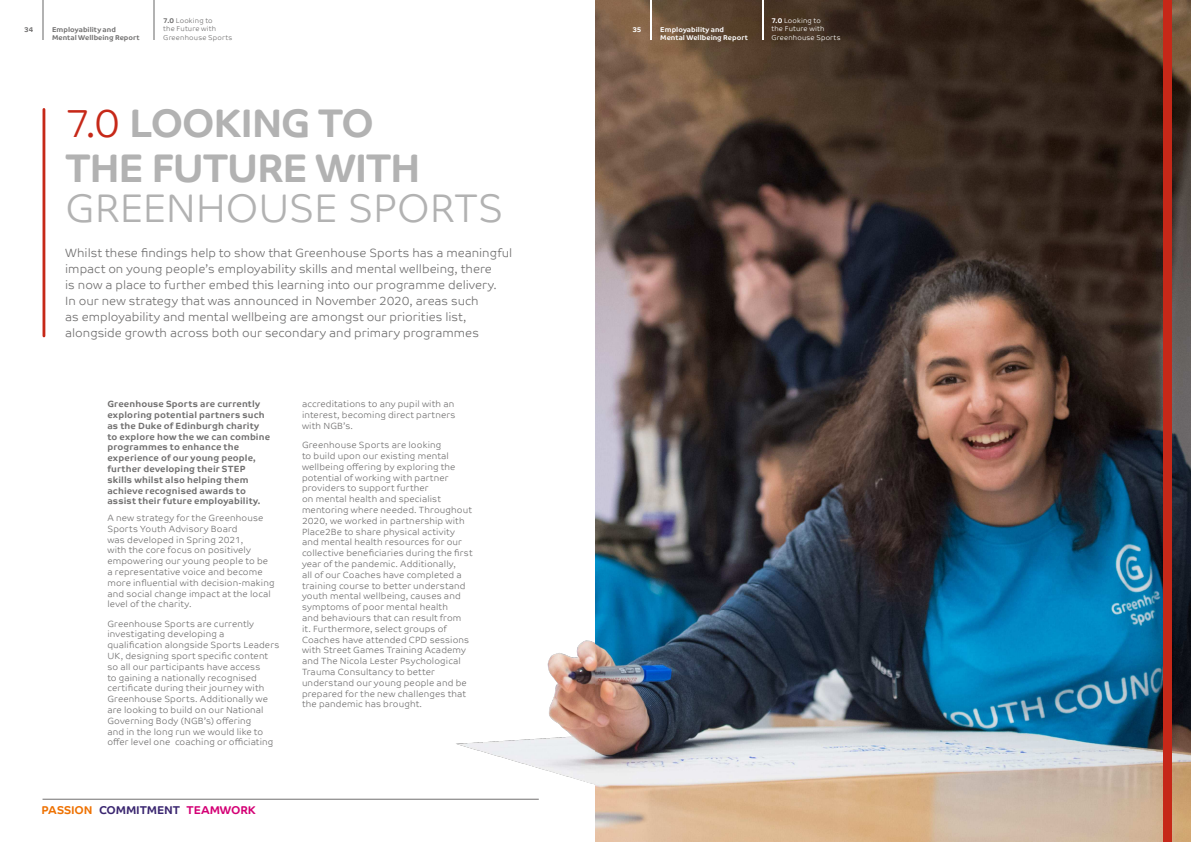
<style>
.page{position:relative;width:1191px;height:842px;background:#fff}
.page>*{position:absolute;margin:0;border:0;box-sizing:border-box;transform-origin:0 0}
.t1{font:700 40px/44px "Co Text";letter-spacing:-.035em;color:#b2b2b2}
.t2{font:300 40px "Co Text";letter-spacing:-.01em;color:#b2b2b2}
.t3{font:300 12px/16px "Co Text";color:#706f6f}
.t4{font:700 11.4px "Co Text";letter-spacing:-.015em;color:#3a2670}
.t5{font:300 9px/10.8px "Co Text";letter-spacing:.015em;color:#706f6f}
.t6{font:700 9px/10.8px "Co Text";letter-spacing:.015em;color:#706f6f}
.t7{font:300 7px/8.4px "Co Text";letter-spacing:.025em;color:#fff}
.t8{font:300 7px/8.4px "Co Text";letter-spacing:.025em;color:#706f6f}
.t9{font:700 7px/8px "Co Text";letter-spacing:.005em;color:#fff}
.t10{font:700 7px "Co Text";letter-spacing:.005em;color:#706f6f}
.s1{font-weight:700}
.s2{font-weight:300;color:#c62818}
.s3{color:#ee7203}
.s4{color:#d40075}
</style>
<div class="page">
<img style="left:456px;top:640px;width:139px;height:145px">
<img style="left:595px;top:0;width:596px;height:842px">
<hr style="left:43px;top:109px;width:2px;height:227px;background:#c62818">
<div style="left:1163px;top:0;width:9px;height:842px;background:#c62818"></div>
<hr style="left:650px;top:0;width:2px;height:40px;background:#fff">
<hr style="left:762px;top:0;width:1px;height:40px;background:#fff">
<hr style="left:43px;top:0;width:1px;height:40px;background:#b2b2b2">
<hr style="left:154px;top:0;width:1px;height:40px;background:#b2b2b2">
<hr style="left:43px;top:799px;width:496px;height:1px;background:#706f6f">
<p class="t10" style="left:24px;top:27px;width:11px">34</p>
<p class="t8" style="left:163px;top:17px;width:71px"><span class="s1">7.0</span> Looking to<br>the Future with<br>Greenhouse Sports</p>
<p class="t10" style="left:52px;top:26px;width:65px">Employability and</p>
<p class="t9" style="left:632px;top:26px;width:11px">35</p>
<p class="t10" style="left:52px;top:34px;width:89px">Mental Wellbeing Report</p>
<p class="t9" style="left:660px;top:26px;width:89px">Employability and<br>Mental Wellbeing Report</p>
<p class="t7" style="left:771px;top:17px;width:71px"><span class="s1">7.0</span> Looking to<br>the Future with<br>Greenhouse Sports</p>
<h1 class="t1" style="left:65px;top:105px;width:357px"><span class="s2">7.0</span> LOOKING TO<br>THE FUTURE WITH</h1>
<h1 class="t2" style="left:65px;top:191px;width:440px">GREENHOUSE SPORTS</h1>
<p class="t3" style="left:65px;top:245px;width:448px">Whilst these findings help to show that Greenhouse Sports has a meaningful impact on young people’s employability skills and mental wellbeing, there<br>is now a place to further embed this learning into our programme delivery.<br>In our new strategy that was announced in November 2020, areas such<br>as employability and mental wellbeing are amongst our priorities list, alongside growth across both our secondary and primary programmes</p>
<p class="t6" style="left:107px;top:399px;width:164px">Greenhouse Sports are currently exploring potential partners such as the Duke of Edinburgh charity to explore how the we can combine programmes to enhance the experience of our young people, further developing their STEP skills whilst also helping them achieve recognised awards to assist their future employability.</p>
<p class="t5" style="left:107px;top:513px;width:169px">A new strategy for the Greenhouse<br>Sports Youth Advisory Board<br>was developed in Spring 2021,<br>with the core focus on positively empowering our young people to be a representative voice and become more influential with decision-making and social change impact at the local level of the charity.</p>
<p class="t5" style="left:107px;top:619px;width:173px">Greenhouse Sports are currently investigating developing a qualification alongside Sports Leaders UK, designing sport specific content so all our participants have access<br>to gaining a nationally recognised certificate during their journey with Greenhouse Sports. Additionally we are looking to build on our National Governing Body (NGB’s) offering<br>and in the long run we would like to offer level one coaching or officiating</p>
<p class="t5" style="left:302px;top:399px;width:155px;text-align:justify">accreditations to any pupil with an interest, becoming direct partners with NGB’s.</p>
<p class="t5" style="left:302px;top:440px;width:172px">Greenhouse Sports are looking<br>to build upon our existing mental wellbeing offering by exploring the potential of working with partner providers to support further<br>on mental health and specialist mentoring where needed. Throughout 2020, we worked in partnership with Place2Be to share physical activity and mental health resources for our collective beneficiaries during the first year of the pandemic. Additionally,<br>all of our Coaches have completed a training course to better understand youth mental wellbeing, causes and symptoms of poor mental health<br>and behaviours that can result from it. Furthermore, select groups of Coaches have attended CPD sessions with Street Games Training Academy and The Nicola Lester Psychological Trauma Consultancy to better understand our young people and be prepared for the new challenges that the pandemic has brought.</p>
<p class="t4" style="left:42px;top:803px;width:216px"><span class="s3">PASSION</span> COMMITMENT <span class="s4">TEAMWORK</span></p>
</div>
